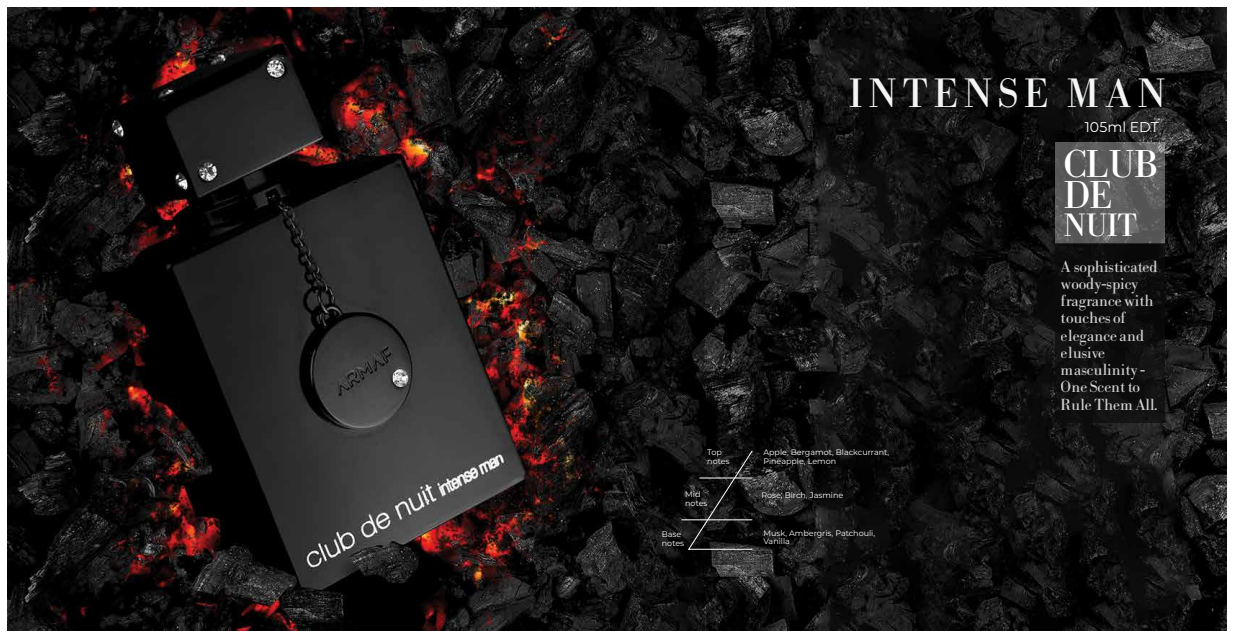
<style>
.page{position:relative;width:1234px;height:638px;background:#fff}
.page>*{position:absolute;margin:0;border:0;box-sizing:border-box;transform-origin:0 0}
.t1{font:40.2px "OPTI Bodoni Antiqua";letter-spacing:.16em;color:#f3f4f5}
.t2{font:38.1px/31.9px "OPTI Bodoni Antiqua";color:#fff}
.t3{font:31.6px "OPTI Bodoni Antiqua";color:#fff}
.t4{font:15.8px/17.2px "OPTI Bodoni Antiqua";color:#fff}
.t5{font:14.1px "Montserrat";color:#fff}
.t6{font:8px/8.9px "Montserrat";color:#fff}
</style>
<div class="page">
<img style="left:7px;top:7px;width:1219px;height:624px">
<svg style="left:1055px;top:142px;width:109px;height:102px;background:#5d5d5d"></svg>
<div style="left:1055px;top:244px;width:109px;height:179px;background:#0c0c0c"></div>
<svg style="left:687px;top:450px;width:65px;height:100px;background:#1c1c1c"></svg>
<hr style="left:699px;top:478px;width:53px;height:1px;background:#fff">
<hr style="left:681px;top:519px;width:71px;height:1px;background:#fff">
<h1 class="t1" style="left:847px;top:66px;width:318px">INTENSE MAN</h1>
<h3 class="t5" style="left:1084px;top:117px;width:75px">105ml EDT</h3>
<p class="t6" style="left:707px;top:448px;width:24px">Top notes</p>
<p class="t6" style="left:763px;top:448px;width:127px">Apple, Bergamot, Blackcurrant,<br>Pineapple, Lemon</p>
<p class="t6" style="left:761px;top:490px;width:83px">Rose, Birch, Jasmine</p>
<p class="t6" style="left:763px;top:528px;width:113px">Musk, Ambergris, Patchouli,<br>Vanilla</p>
<p class="t6" style="left:685px;top:489px;width:24px">Mid notes</p>
<p class="t6" style="left:661px;top:529px;width:24px">Base notes</p>
<h2 class="t2" style="left:1062px;top:147px;width:95px">CLUB<br>DE</h2>
<h3 class="t3" style="left:1062px;top:204px;width:75px">NUIT</h3>
<h3 class="t4" style="left:1060px;top:258px;width:98px">A sophisticated woody-spicy fragrance with touches of elegance and elusive masculinity -<br>One Scent to<br>Rule Them All.</h3>
</div>
